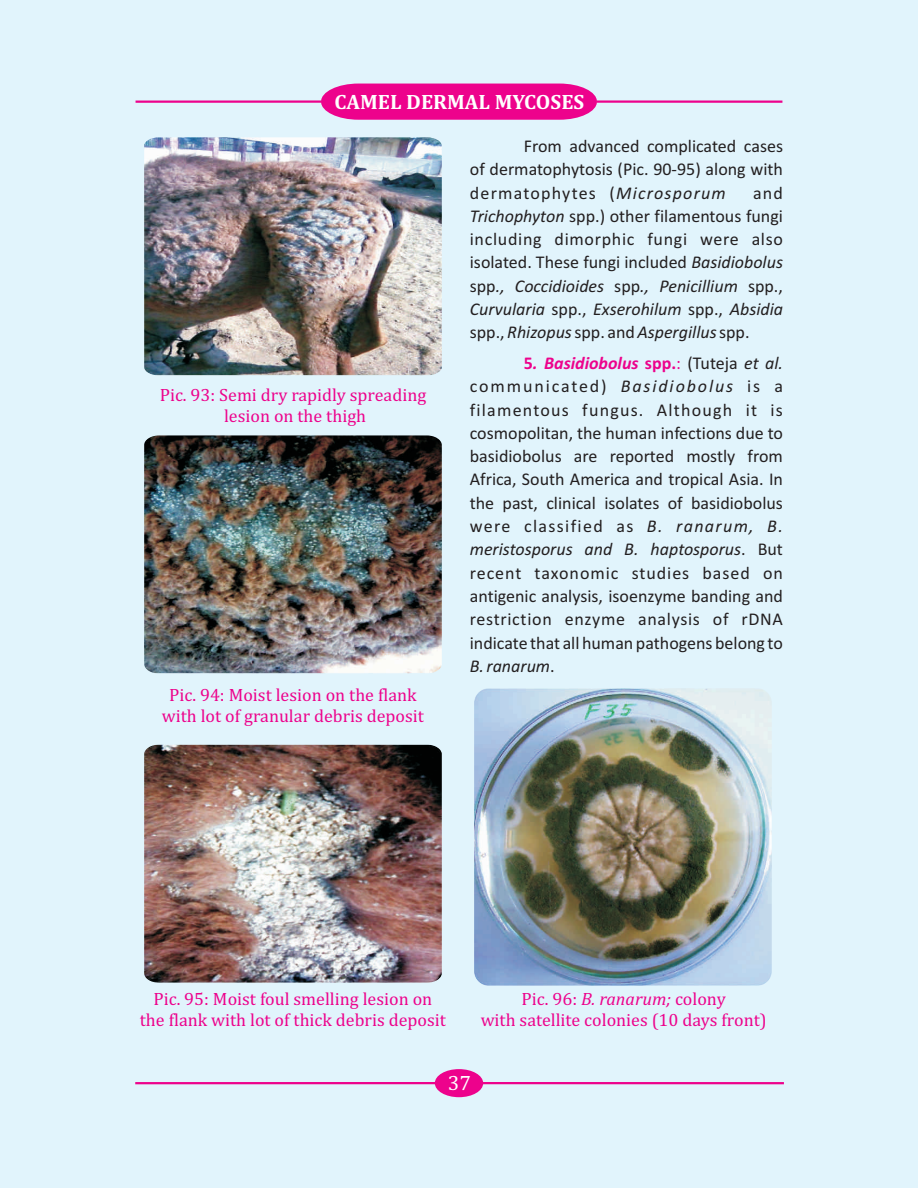
<style>
.page{position:relative;width:918px;height:1188px;background:#e1f4fc}
.page>*{position:absolute;margin:0;border:0;box-sizing:border-box;transform-origin:0 0}
.t1{font:700 21px "Cambria";color:#fff}
.t2{font:21px "Cambria";color:#fff}
.t3{font:18px/23.2px "Calibri";color:#231f20;text-align:justify}
.t4{font:18px/21.1px "Cambria";color:#ed028c;text-align:center}
.s1{font-style:italic}
.s2{font-weight:700;color:#ed028c}
.s3{font-weight:700;font-style:italic;color:#ed028c}
.s4{color:#ed028c}
</style>
<div class="page">
<svg style="left:321px;top:84px;width:276px;height:36px;background:#ec1193"></svg>
<hr style="left:136px;top:100px;width:185px;height:3px;background:#ed028c">
<hr style="left:597px;top:100px;width:185px;height:3px;background:#ed028c">
<hr style="left:135px;top:1082px;width:300px;height:2px;background:#ed028c">
<hr style="left:480px;top:1082px;width:304px;height:2px;background:#ed028c">
<div style="left:435px;top:1069px;width:48px;height:28px;background:#ed028c;border-radius:50%"></div>
<img style="left:144px;top:137px;width:298px;height:238px">
<img style="left:144px;top:435px;width:298px;height:239px">
<img style="left:144px;top:745px;width:298px;height:238px">
<img style="left:474px;top:688px;width:298px;height:298px;border-radius:15px">
<p class="t1" style="left:334px;top:92px;width:251px">CAMEL DERMAL MYCOSES</p>
<p class="t4" style="left:160px;top:385px;width:268px">Pic. 93: Semi dry rapidly spreading lesion on the thigh</p>
<p class="t4" style="left:162px;top:685px;width:264px">Pic. 94: Moist lesion on the flank with lot of granular debris deposit</p>
<p class="t3" style="left:470px;top:136px;width:315px;text-indent:54px">From advanced complicated cases of dermatophytosis (Pic. 90-95) along with dermatophytes (<span class="s1">Microsporum</span></p>
<p class="t3" style="left:470px;top:182px;width:315px;text-indent:283px">and <span class="s1">Trichophyton</span> spp.) other filamentous fungi including dimorphic fungi were also isolated. These fungi included <span class="s1">Basidiobolus </span>spp<span class="s1">., Coccidioides</span> spp<span class="s1">., Penicillium</span> spp., <span class="s1">Curvularia</span> spp., <span class="s1">Exserohilum</span> spp., <span class="s1">Absidia </span>spp., <span class="s1">Rhizopus</span> spp. and<span class="s1">Aspergillus</span> spp.</p>
<p class="t3" style="left:470px;top:353px;width:315px;text-indent:54px"><span class="s2">5</span><span class="s3">. Basidiobolus</span> <span class="s2">spp.</span><span class="s4">:</span> (Tuteja <span class="s1">et al. </span>communicated) <span class="s1">Basidiobolus</span> is a filamentous fungus. Although it is cosmopolitan, the human infections due to basidiobolus are reported mostly from Africa, South America and tropical Asia. In the past, clinical isolates of basidiobolus were classified as <span class="s1">B. ranarum, B. meristosporus and B. haptosporus</span>. But recent taxonomic studies based on antigenic analysis, isoenzyme banding and restriction enzyme analysis of rDNA indicate that all human pathogens belong to <span class="s1">B. ranarum</span>.</p>
<p class="t4" style="left:140px;top:989px;width:308px">Pic. 95: Moist foul smelling lesion on the flank with lot of thick debris deposit</p>
<p class="t4" style="left:481px;top:990px;width:288px">Pic. 96: <span class="s1">B. ranarum;</span> colony<br>with satellite colonies (10 days front)</p>
<p class="t2" style="left:448px;top:1074px;width:25px">37</p>
</div>
